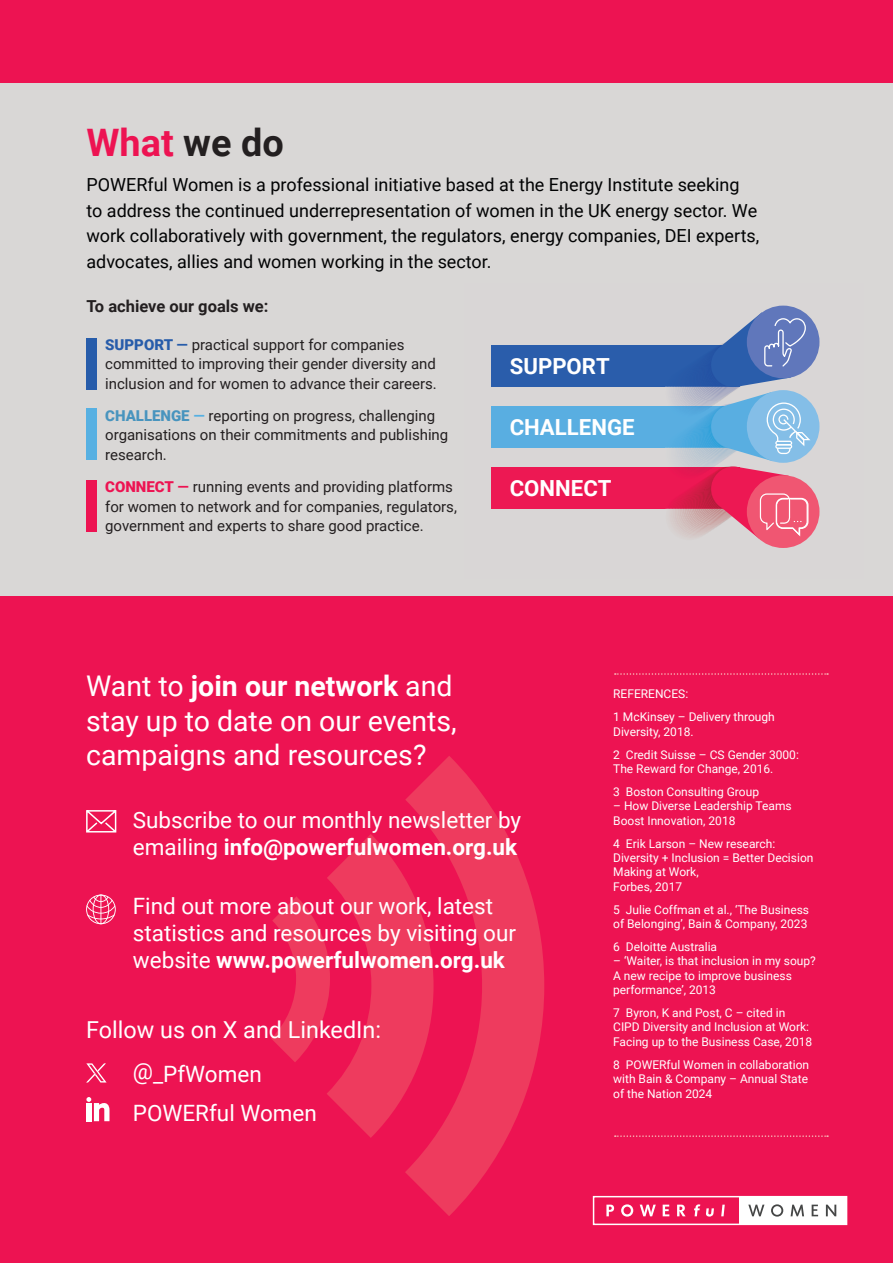
<style>
.page{position:relative;width:893px;height:1263px;background:#ed1352}
.page>*{position:absolute;margin:0;border:0;box-sizing:border-box;transform-origin:0 0}
.t1{font:700 37.8px "Roboto";color:#ed1352}
.t2{font:28.5px/34.2px "Roboto";color:#fff}
.t3{font:23.4px "Roboto";color:#fff}
.t4{font:22.5px/27px "Roboto";color:#fff}
.t5{font:700 22.2px "Roboto";color:#fff}
.body_white{font:18px/25.5px "Roboto";color:#010203}
.Body{font:700 16.5px "Roboto";color:#231f20}
.Body-2{font:15px/19.5px "Roboto";color:#231f20}
.t6{font:12px/14.4px "Roboto";color:#fff}
.s1{color:#231f20}
.s2{font-weight:900;color:#275caa}
.s3{font-weight:700;color:#275caa}
.s4{font-weight:900;color:#4894be}
.s5{font-weight:700;color:#57b0e2}
.s6{font-weight:900;color:#ed1352}
.s7{font-weight:700;color:#ed1352}
.s8{font-weight:700}
</style>
<div class="page">
<svg style="left:271px;top:756px;width:273px;height:460px"></svg>
<div style="left:0;top:83px;width:893px;height:512px;background:#d9d7d6"></div>
<div style="left:739px;top:1197px;width:108px;height:27px;background:#fff"></div>
<svg style="left:748px;top:1204px;width:16px;height:12px"></svg>
<svg style="left:771px;top:1204px;width:12px;height:12px"></svg>
<svg style="left:791px;top:1204px;width:13px;height:12px"></svg>
<svg style="left:812px;top:1204px;width:6px;height:12px"></svg>
<svg style="left:826px;top:1204px;width:10px;height:12px"></svg>
<svg style="left:606px;top:1204px;width:8px;height:12px"></svg>
<svg style="left:621px;top:1204px;width:12px;height:12px"></svg>
<svg style="left:640px;top:1204px;width:16px;height:12px"></svg>
<svg style="left:663px;top:1204px;width:6px;height:12px"></svg>
<svg style="left:677px;top:1204px;width:9px;height:12px"></svg>
<svg style="left:694px;top:1204px;width:6px;height:12px"></svg>
<svg style="left:706px;top:1208px;width:8px;height:8px"></svg>
<svg style="left:721px;top:1204px;width:4px;height:12px"></svg>
<div style="left:593px;top:1196px;width:254px;height:29px;border:2px solid #fff"></div>
<svg style="left:86px;top:1097px;width:23px;height:24px"></svg>
<svg style="left:86px;top:1063px;width:20px;height:19px"></svg>
<svg style="left:86px;top:810px;width:31px;height:23px"></svg>
<svg style="left:86px;top:894px;width:30px;height:30px"></svg>
<hr style="left:100px;top:894px;width:1px;height:30px;background:#fff">
<div style="left:86px;top:338px;width:11px;height:51px;background:#275caa"></div>
<div style="left:86px;top:408px;width:11px;height:51px;background:#57b0e2"></div>
<div style="left:86px;top:480px;width:11px;height:51px;background:#ed1352"></div>
<svg style="left:615px;top:673px;width:213px;height:2px"></svg>
<svg style="left:615px;top:1135px;width:213px;height:2px"></svg>
<div style="left:491px;top:345px;width:249px;height:42px;background:#2a5dab"></div>
<div style="left:491px;top:406px;width:249px;height:42px;background:#59aee1"></div>
<div style="left:491px;top:467px;width:249px;height:42px;background:#ed1853"></div>
<img style="left:677px;top:386px;width:2px;height:18px">
<img style="left:677px;top:404px;width:2px;height:55px">
<img style="left:678px;top:406px;width:1px;height:42px">
<img style="left:684px;top:437px;width:2px;height:11px">
<img style="left:686px;top:406px;width:1px;height:42px">
<img style="left:687px;top:406px;width:2px;height:42px">
<img style="left:689px;top:404px;width:30px;height:60px">
<img style="left:689px;top:406px;width:1px;height:42px">
<img style="left:691px;top:404px;width:30px;height:59px">
<img style="left:690px;top:406px;width:2px;height:42px">
<img style="left:693px;top:404px;width:29px;height:58px">
<img style="left:692px;top:406px;width:1px;height:42px">
<img style="left:693px;top:406px;width:2px;height:42px">
<img style="left:672px;top:508px;width:21px;height:28px">
<img style="left:675px;top:503px;width:18px;height:31px">
<img style="left:677px;top:499px;width:16px;height:34px">
<img style="left:679px;top:497px;width:2px;height:12px">
<img style="left:682px;top:495px;width:11px;height:35px">
<img style="left:684px;top:467px;width:2px;height:42px">
<img style="left:687px;top:467px;width:2px;height:42px">
<img style="left:689px;top:467px;width:1px;height:42px">
<img style="left:691px;top:466px;width:45px;height:59px">
<img style="left:690px;top:467px;width:2px;height:42px">
<img style="left:692px;top:467px;width:1px;height:42px">
<div style="left:747px;top:306px;width:72px;height:72px;background:#6077bb;border-radius:50%"></div>
<div style="left:747px;top:475px;width:72px;height:73px;background:#f05672;border-radius:50%"></div>
<div style="left:747px;top:390px;width:72px;height:73px;background:#84bee7;border-radius:50%"></div>
<svg style="left:695px;top:312px;width:115px;height:149px"></svg>
<svg style="left:693px;top:467px;width:115px;height:72px"></svg>
<p class="t1" style="left:86px;top:116px;width:199px">What <span class="s1">we do</span></p>
<p class="body_white" style="left:86px;top:171px;width:674px">POWERful Women is a professional initiative based at the Energy Institute seeking to address the continued underrepresentation of women in the UK energy sector. We work collaboratively with government, the regulators, energy companies, DEI experts, advocates, allies and women working in the sector.</p>
<p class="Body" style="left:86px;top:295px;width:184px">To achieve our goals we:</p>
<p class="Body-2" style="left:105px;top:334px;width:333px"><span class="s2">SUPPORT</span> <span class="s3">—</span> practical support for companies committed to improving their gender diversity and inclusion and for women to advance their careers.</p>
<p class="Body-2" style="left:105px;top:405px;width:345px"><span class="s4">CHALLENGE</span> <span class="s5">—</span> reporting on progress, challenging organisations on their commitments and publishing research.</p>
<p class="Body-2" style="left:105px;top:476px;width:353px"><span class="s6">CONNECT</span> <span class="s7">—</span> running events and providing platforms for women to network and for companies, regulators, government and experts to share good practice.</p>
<h3 class="t5" style="left:510px;top:351px;width:101px">SUPPORT</h3>
<h3 class="t5" style="left:510px;top:412px;width:126px">CHALLENGE</h3>
<h3 class="t5" style="left:510px;top:473px;width:103px">CONNECT</h3>
<p class="t2" style="left:86px;top:668px;width:372px">Want to <span class="s8">join our network</span> and stay up to date on our events, campaigns and resources?</p>
<p class="t4" style="left:133px;top:805px;width:390px">Subscribe to our monthly newsletter by emailing <span class="s8">info@powerfulwomen.org.uk</span></p>
<p class="t4" style="left:133px;top:892px;width:385px">Find out more about our work, latest statistics and resources by visiting our website <span class="s8">www.powerfulwomen.org.uk</span></p>
<p class="t3" style="left:86px;top:1014px;width:296px">Follow us on X and LinkedIn:</p>
<p class="t4" style="left:133px;top:1059px;width:130px">@_PfWomen</p>
<p class="t4" style="left:133px;top:1098px;width:186px">POWERful Women</p>
<p class="t6" style="left:613px;top:686px;width:77px">REFERENCES:</p>
<p class="t6" style="left:613px;top:709px;width:163px">1 McKinsey – Delivery through<br>Diversity, 2018.</p>
<p class="t6" style="left:613px;top:746px;width:187px">2 Credit Suisse – CS Gender 3000:<br>The Reward for Change, 2016.</p>
<p class="t6" style="left:613px;top:784px;width:147px">3 Boston Consulting Group</p>
<p class="t6" style="left:613px;top:798px;width:180px">– How Diverse Leadership Teams<br>Boost Innovation, 2018</p>
<p class="t6" style="left:613px;top:836px;width:202px">4 Erik Larson – New research:<br>Diversity + Inclusion = Better Decision<br>Making at Work,<br>Forbes, 2017</p>
<p class="t6" style="left:613px;top:902px;width:8px">5</p>
<p class="t6" style="left:613px;top:902px;width:197px;text-align:right">Julie Coffman et al., ‘The Business of Belonging’, Bain &amp; Company, 2023</p>
<p class="t6" style="left:613px;top:939px;width:8px">6</p>
<p class="t6" style="left:626px;top:939px;width:93px">Deloitte Australia</p>
<p class="t6" style="left:613px;top:953px;width:204px">– ‘Waiter, is that inclusion in my soup?<br>A new recipe to improve business performance’, 2013</p>
<p class="t6" style="left:613px;top:1005px;width:201px">7 Byron, K and Post, C – cited in<br>CIPD Diversity and Inclusion at Work:<br>Facing up to the Business Case, 2018</p>
<p class="t6" style="left:613px;top:1057px;width:8px">8</p>
<p class="t6" style="left:613px;top:1057px;width:198px;text-align:justify;text-indent:13px">POWERful Women in collaboration with Bain &amp; Company – Annual State of the Nation 2024</p>
</div>
